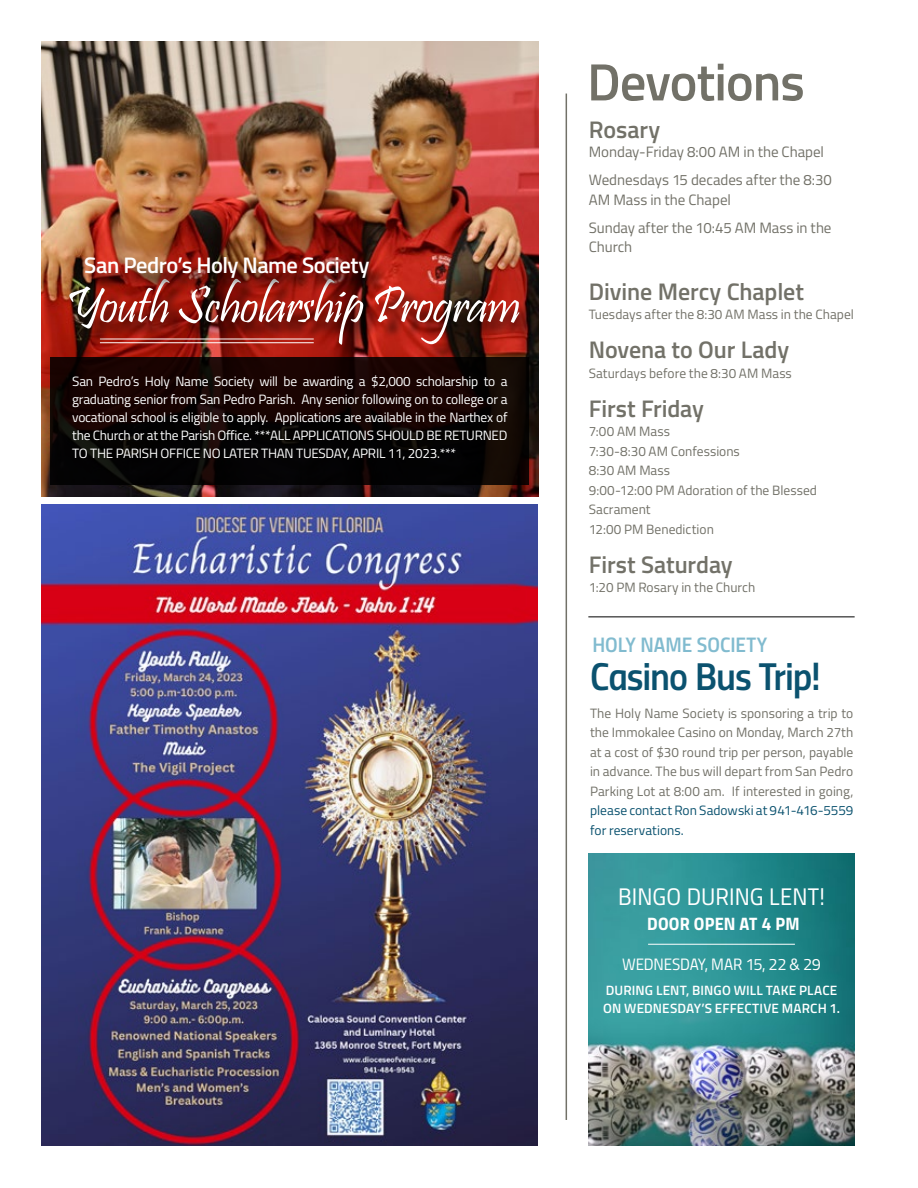
<style>
.page{position:relative;width:918px;height:1188px;background:#fff}
.page>*{position:absolute;margin:0;border:0;box-sizing:border-box;transform-origin:0 0}
.t1{font:52.5px "Pristina";letter-spacing:-.02em;color:#fff}
.t2{font:600 52.5px "Titillium";letter-spacing:-.02em;color:#727168}
.t3{font:39px "Titillium Semibold Upright";letter-spacing:-.03em;color:#0b526f}
.t4{font:600 24px "Titillium";letter-spacing:-.005em;color:#727168}
.t5{font:24px "Titillium Regular Upright";letter-spacing:.005em;color:#fff}
.t6{font:600 22.5px "Titillium";letter-spacing:-.025em;color:#fff}
.t7{font:21px "Titillium Semibold Upright";color:#81bbcf}
.t8{font:18px "Titillium Bold Upright";letter-spacing:.005em;color:#fff}
.t9{font:16.5px "Titillium Regular Upright";letter-spacing:-.015em;color:#fff}
.t10{font:15px/28px "Titillium";letter-spacing:-.005em;color:#727168}
.t11{font:13.5px/19.5px "Titillium";color:#727168}
.t12{font:13.5px/18px "Titillium";letter-spacing:-.02em;color:#fff;text-align:justify}
.t13{font:600 13.5px/18px "Titillium";letter-spacing:.01em;color:#fff}
.t14{font:13.5px/19.5px "Titillium";color:#0b526f}
</style>
<div class="page">
<img style="left:588px;top:854px;width:267px;height:292px">
<img style="left:42px;top:504px;width:496px;height:642px">
<hr style="left:588px;top:617px;width:267px;height:1px;background:#000">
<hr style="left:566px;top:94px;width:1px;height:1026px;background:#727168">
<img style="left:42px;top:41px;width:496px;height:455px">
<svg style="left:51px;top:357px;width:478px;height:128px;background:#0d0302"></svg>
<div style="left:72px;top:282px;width:465px;height:80px;background:#000;opacity:.75"></div>
<div style="left:89px;top:260px;width:299px;height:36px;background:#000;opacity:.75"></div>
<hr style="left:648px;top:944px;width:147px;height:1px;background:#fff">
<h3 class="t6" style="left:84px;top:248px;width:287px">San Pedro’s Holy Name Society</h3>
<h1 class="t1" style="left:66px;top:276px;width:457px">Youth Scholarship Program</h1>
<p class="t12" style="left:72px;top:372px;width:437px">San Pedro’s Holy Name Society will be awarding a $2,000 scholarship to a graduating senior from San Pedro Parish. Any senior following on to college or a vocational school is eligible to apply. Applications are available in the Narthex of the Church or at the Parish Office. ***ALL APPLICATIONS SHOULD BE RETURNED TO THE PARISH OFFICE NO LATER THAN TUESDAY, APRIL 11, 2023.***</p>
<h1 class="t2" style="left:587px;top:43px;width:219px">Devotions</h1>
<h3 class="t4" style="left:589px;top:112px;width:73px">Rosary</h3>
<p class="t10" style="left:589px;top:137px;width:245px">Monday-Friday 8:00 AM in the Chapel<br>Wednesdays 15 decades after the 8:30</p>
<p class="t10" style="left:589px;top:185px;width:244px">AM Mass in the Chapel<br>Sunday after the 10:45 AM Mass in the</p>
<p class="t10" style="left:589px;top:232px;width:45px">Church</p>
<h3 class="t4" style="left:589px;top:274px;width:217px">Divine Mercy Chaplet</h3>
<p class="t11" style="left:589px;top:304px;width:267px">Tuesdays after the 8:30 AM Mass in the Chapel</p>
<h3 class="t4" style="left:589px;top:332px;width:202px">Novena to Our Lady</h3>
<p class="t11" style="left:589px;top:363px;width:205px">Saturdays before the 8:30 AM Mass</p>
<h3 class="t4" style="left:589px;top:391px;width:117px">First Friday</h3>
<p class="t11" style="left:589px;top:421px;width:230px">7:00 AM Mass<br>7:30-8:30 AM Confessions<br>8:30 AM Mass<br>9:00-12:00 PM Adoration of the Blessed<br>Sacrament<br>12:00 PM Benediction</p>
<h3 class="t4" style="left:589px;top:547px;width:145px">First Saturday</h3>
<p class="t11" style="left:589px;top:577px;width:168px">1:20 PM Rosary in the Church</p>
<h3 class="t7" style="left:592px;top:628px;width:177px">HOLY NAME SOCIETY</h3>
<h2 class="t3" style="left:590px;top:646px;width:233px">Casino Bus Trip!</h2>
<p class="t11" style="left:590px;top:703px;width:265px;text-align:justify">The Holy Name Society is sponsoring a trip to the Immokalee Casino on Monday, March 27th at a cost of $30 round trip per person, payable in advance. The bus will depart from San Pedro Parking Lot at 8:00 am. If interested in going,</p>
<p class="t14" style="left:590px;top:800px;width:265px">please contact Ron Sadowski at 941-416-5559 for reservations.</p>
<h3 class="t5" style="left:618px;top:879px;width:208px">BINGO DURING LENT!</h3>
<h3 class="t8" style="left:647px;top:909px;width:154px">DOOR OPEN AT 4 PM</h3>
<p class="t9" style="left:622px;top:952px;width:200px">WEDNESDAY, MAR 15, 22 &amp; 29</p>
<p class="t13" style="left:603px;top:980px;width:238px">DURING LENT, BINGO WILL TAKE PLACE<br>ON WEDNESDAY’S EFFECTIVE MARCH 1.</p>
</div>
